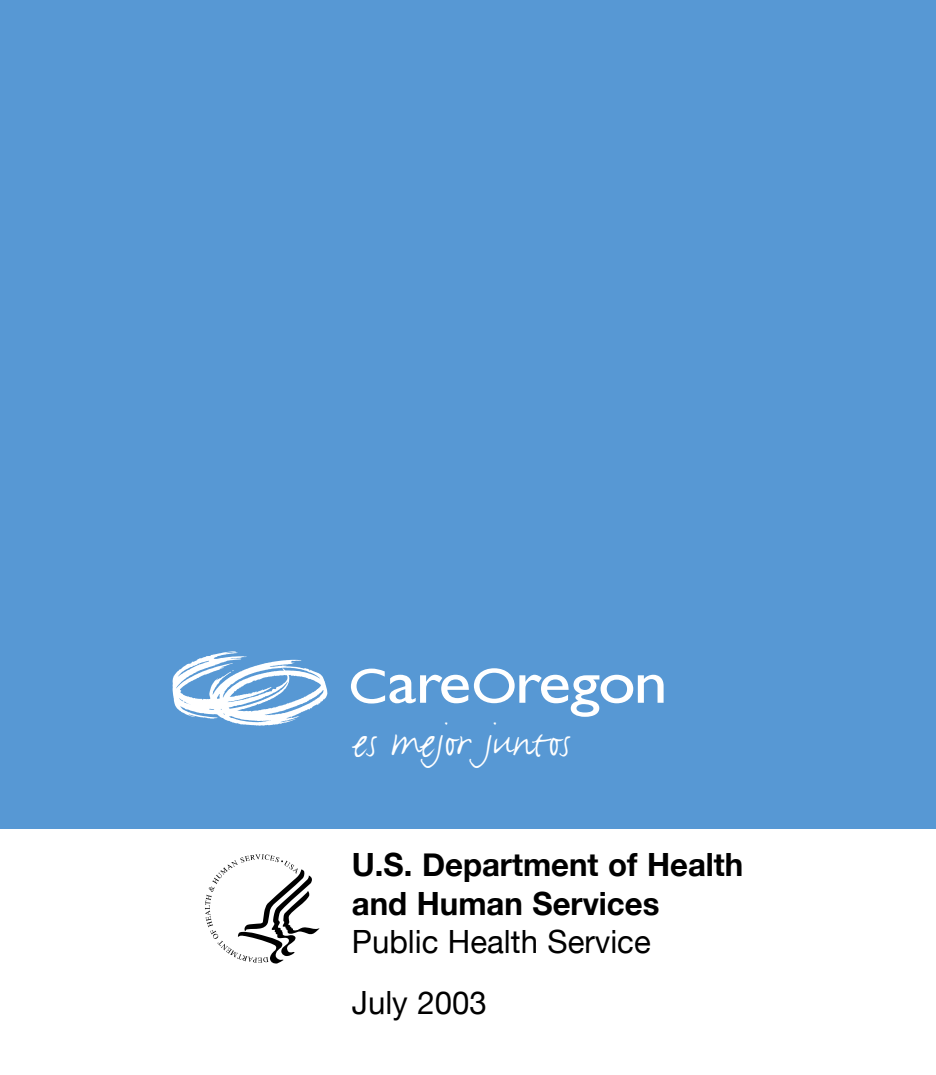
<style>
.page{position:relative;width:936px;height:1075px;background:#fff}
.page>*{position:absolute;margin:0;border:0;box-sizing:border-box;transform-origin:0 0}
.t1{font:48px "Justlefthand";color:#fff}
.t2{font:700 32px/38.4px "Helvetica Neue";color:#000}
.t3{font:32px/61.2px "Helvetica Neue";color:#000}
</style>
<div class="page">
<div style="left:0;top:0;width:936px;height:828px;background:#5798d4"></div>
<svg style="left:205px;top:854px;width:115px;height:109px"></svg>
<svg style="left:351px;top:668px;width:313px;height:48px"></svg>
<svg style="left:172px;top:651px;width:156px;height:74px"></svg>
<h1 class="t1" style="left:353px;top:713px;width:219px">es mejor juntos</h1>
<p class="t2" style="left:352px;top:844px;width:393px">U.S. Department of Health and Human Services</p>
<p class="t3" style="left:352px;top:910px;width:300px">Public Health Service<br>July 2003</p>
</div>
